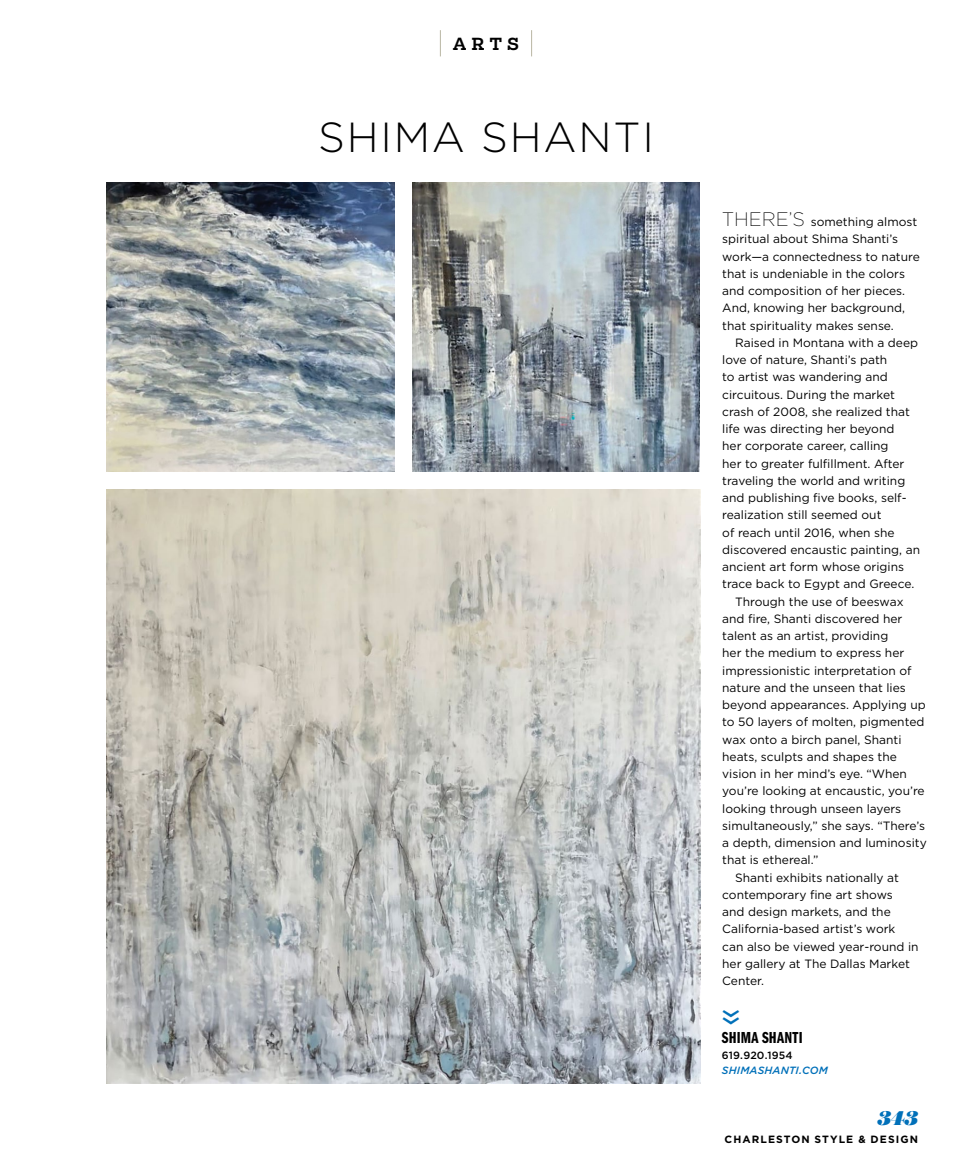
<style>
.page{position:relative;width:972px;height:1175px;background:#fff}
.page>*{position:absolute;margin:0;border:0;box-sizing:border-box;transform-origin:0 0}
.t1{font:300 42px "Gotham";letter-spacing:.04em;color:#000}
.t2{font:italic 900 21px "Austin";color:#0070b9}
.t3{font:16.5px "Franklin Gothic LT Pro Dm Cm";letter-spacing:.015em;color:#000}
.t4{font:500 16.5px "Salvo Serif";color:#000}
.t5{font:12px/17.2px "Gotham";color:#000}
.t6{font:700 10.5px "Gotham";letter-spacing:.1em;color:#000}
.t7{font:italic 500 10.5px "Gotham";letter-spacing:.015em;color:#0070b9}
.t8{font:500 10.5px "Gotham";letter-spacing:.02em;color:#000}
.s1{font-weight:200;font-size:19.5px}
</style>
<div class="page">
<svg style="left:531px;top:30px;width:1px;height:26px"></svg>
<svg style="left:440px;top:30px;width:1px;height:26px"></svg>
<img style="left:106px;top:183px;width:289px;height:288px">
<img style="left:412px;top:183px;width:288px;height:288px">
<img style="left:106px;top:490px;width:594px;height:594px">
<h3 class="t4" style="left:453px;top:33px;width:68px">ARTS</h3>
<h1 class="t1" style="left:318px;top:110px;width:337px">SHIMA SHANTI</h1>
<p class="t5" style="left:722px;top:213px;width:199px"><span class="s1">THERE’S</span> something almost spiritual about Shima Shanti’s work—a connectedness to nature that is undeniable in the colors and composition of her pieces.<br>And, knowing her background, that spirituality makes sense.</p>
<p class="t5" style="left:735px;top:334px;width:184px">Raised in Montana with a deep</p>
<p class="t5" style="left:722px;top:351px;width:167px">love of nature, Shanti’s path</p>
<p class="t5" style="left:722px;top:368px;width:167px">to artist was wandering and</p>
<p class="t5" style="left:722px;top:385px;width:174px">circuitous. During the market</p>
<p class="t5" style="left:722px;top:403px;width:189px">crash of 2008, she realized that</p>
<p class="t5" style="left:722px;top:420px;width:174px">life was directing her beyond</p>
<p class="t5" style="left:722px;top:437px;width:168px">her corporate career, calling</p>
<p class="t5" style="left:722px;top:454px;width:184px">her to greater fulfillment. After</p>
<p class="t5" style="left:722px;top:471px;width:185px">traveling the world and writing</p>
<p class="t5" style="left:722px;top:489px;width:186px">and publishing five books, self-</p>
<p class="t5" style="left:722px;top:506px;width:161px">realization still seemed out</p>
<p class="t5" style="left:722px;top:523px;width:174px">of reach until 2016, when she</p>
<p class="t5" style="left:722px;top:540px;width:199px">discovered encaustic painting, an</p>
<p class="t5" style="left:722px;top:558px;width:183px">ancient art form whose origins</p>
<p class="t5" style="left:722px;top:575px;width:194px">trace back to Egypt and Greece.</p>
<p class="t5" style="left:735px;top:592px;width:170px">Through the use of beeswax</p>
<p class="t5" style="left:722px;top:609px;width:182px">and fire, Shanti discovered her</p>
<p class="t5" style="left:722px;top:627px;width:168px">talent as an artist, providing</p>
<p class="t5" style="left:722px;top:644px;width:184px">her the medium to express her</p>
<p class="t5" style="left:722px;top:661px;width:191px">impressionistic interpretation of</p>
<p class="t5" style="left:722px;top:678px;width:185px">nature and the unseen that lies</p>
<p class="t5" style="left:722px;top:696px;width:205px">beyond appearances. Applying up</p>
<p class="t5" style="left:722px;top:713px;width:204px">to 50 layers of molten, pigmented</p>
<p class="t5" style="left:722px;top:730px;width:181px">wax onto a birch panel, Shanti</p>
<p class="t5" style="left:722px;top:747px;width:176px">heats, sculpts and shapes the</p>
<p class="t5" style="left:722px;top:765px;width:186px">vision in her mind’s eye. “When</p>
<p class="t5" style="left:722px;top:782px;width:204px">you’re looking at encaustic, you’re</p>
<p class="t5" style="left:722px;top:799px;width:181px">looking through unseen layers</p>
<p class="t5" style="left:722px;top:816px;width:204px">simultaneously,” she says. “There’s</p>
<p class="t5" style="left:722px;top:834px;width:206px">a depth, dimension and luminosity</p>
<p class="t5" style="left:722px;top:851px;width:98px">that is ethereal.”</p>
<p class="t5" style="left:735px;top:868px;width:165px">Shanti exhibits nationally at</p>
<p class="t5" style="left:722px;top:885px;width:172px">contemporary fine art shows</p>
<p class="t5" style="left:722px;top:903px;width:170px">and design markets, and the</p>
<p class="t5" style="left:722px;top:920px;width:175px">California-based artist’s work</p>
<p class="t5" style="left:722px;top:937px;width:198px">can also be viewed year-round in</p>
<p class="t5" style="left:722px;top:954px;width:189px">her gallery at The Dallas Market</p>
<p class="t5" style="left:722px;top:972px;width:43px">Center.</p>
<h3 class="t3" style="left:722px;top:1028px;width:82px">SHIMA SHANTI</h3>
<p class="t8" style="left:722px;top:1048px;width:72px">619.920.1954</p>
<p class="t7" style="left:722px;top:1063px;width:107px">SHIMASHANTI.COM</p>
<h2 class="t2" style="left:877px;top:1102px;width:42px">343</h2>
<p class="t6" style="left:725px;top:1132px;width:195px">CHARLESTON STYLE &amp; DESIGN</p>
</div>
